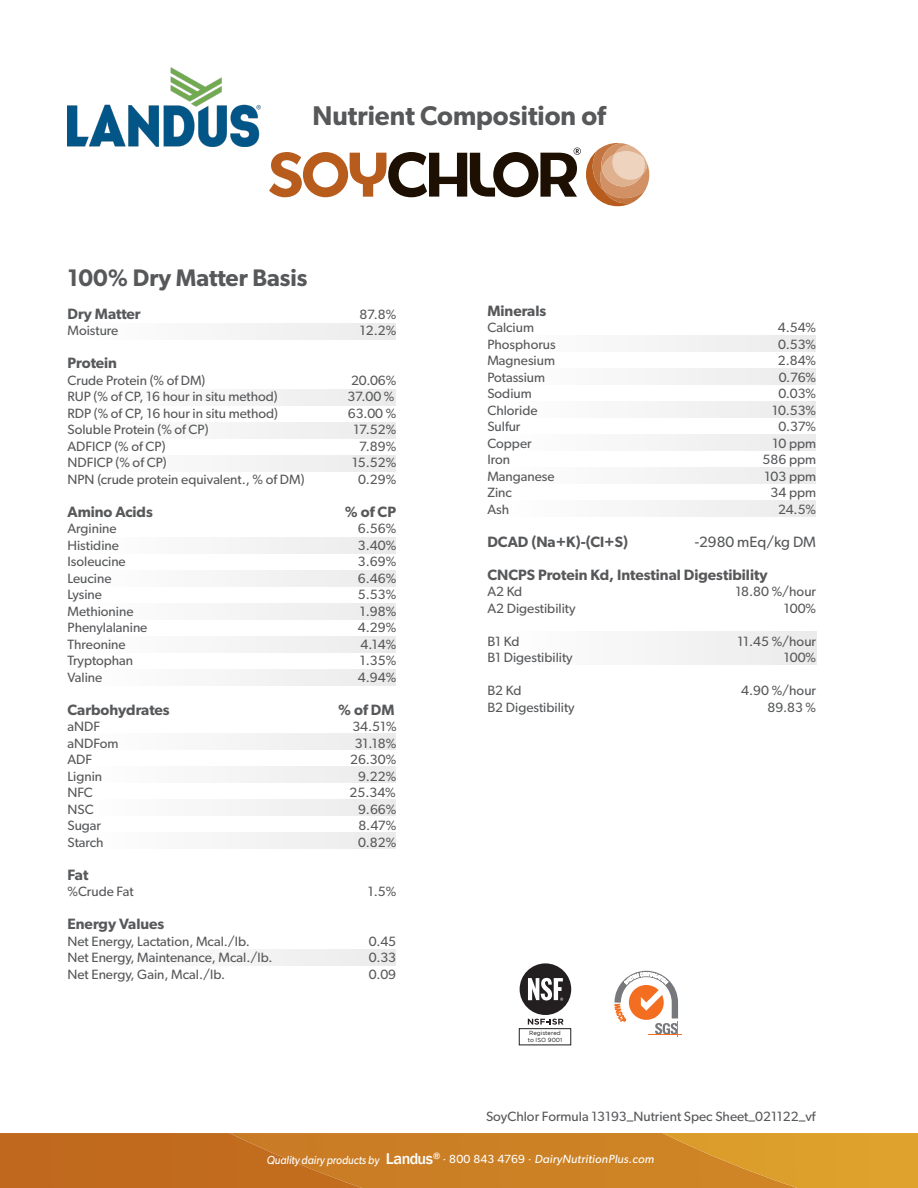
<style>
.page{position:relative;width:918px;height:1188px;background:#fff}
.page>*{position:absolute;margin:0;border:0;box-sizing:border-box;transform-origin:0 0}
.t1{font:600 27.15px "Gibson";color:#57585a}
.t2{font:600 24px "Gibson";color:#57585a}
.t3{font:500 16.05px "Franklin Gothic";letter-spacing:-.03em;color:#fff}
.t4{font:600 15px "Gibson";color:#57585a}
.t5{font:15px "Gibson";color:#57585a}
.t6{font:13.5px "Gibson";color:#57585a}
.t7{font:italic 11.85px "Gibson";letter-spacing:.02em;color:#fff}
.t8{font:italic 11.85px "Gibson";color:#fff;scale:.9 1}
.t9{font:5.85px/7.1px "Gotham";color:#231f20}
.s1{font-style:normal}
</style>
<div class="page">
<div style="left:68px;top:389px;width:328px;height:16px;background:#f5f5f5"></div>
<div style="left:68px;top:422px;width:328px;height:17px;background:#f5f5f5"></div>
<div style="left:68px;top:455px;width:328px;height:17px;background:#f5f5f5"></div>
<div style="left:68px;top:537px;width:328px;height:16px;background:#f5f5f5"></div>
<div style="left:68px;top:570px;width:328px;height:17px;background:#f5f5f5"></div>
<div style="left:68px;top:603px;width:328px;height:17px;background:#f5f5f5"></div>
<div style="left:68px;top:636px;width:328px;height:17px;background:#f5f5f5"></div>
<div style="left:68px;top:669px;width:328px;height:17px;background:#f5f5f5"></div>
<div style="left:68px;top:734px;width:328px;height:16px;background:#f5f5f5"></div>
<div style="left:68px;top:767px;width:328px;height:16px;background:#f5f5f5"></div>
<div style="left:68px;top:800px;width:328px;height:16px;background:#f5f5f5"></div>
<div style="left:68px;top:832px;width:328px;height:17px;background:#f5f5f5"></div>
<div style="left:68px;top:949px;width:328px;height:17px;background:#f5f5f5"></div>
<div style="left:68px;top:323px;width:328px;height:17px;background:#f5f5f5"></div>
<svg style="left:0;top:1133px;width:918px;height:55px;background:#cc7f24"></svg>
<div style="left:487px;top:335px;width:329px;height:17px;background:#f5f5f5"></div>
<div style="left:487px;top:368px;width:329px;height:17px;background:#f5f5f5"></div>
<div style="left:487px;top:401px;width:329px;height:17px;background:#f5f5f5"></div>
<div style="left:487px;top:434px;width:329px;height:17px;background:#f5f5f5"></div>
<div style="left:487px;top:467px;width:329px;height:17px;background:#f5f5f5"></div>
<div style="left:487px;top:500px;width:329px;height:17px;background:#f5f5f5"></div>
<div style="left:488px;top:632px;width:329px;height:33px;background:#f5f5f5"></div>
<svg style="left:269px;top:143px;width:380px;height:63px"></svg>
<hr style="left:648px;top:1034px;width:34px;height:1px;background:#f36e21">
<svg style="left:614px;top:971px;width:65px;height:66px"></svg>
<div style="left:519px;top:1028px;width:52px;height:17px;border:1px solid #231f20"></div>
<div style="left:520px;top:963px;width:51px;height:52px;background:#231f20;border-radius:50%"></div>
<svg style="left:528px;top:978px;width:35px;height:23px"></svg>
<svg style="left:528px;top:1019px;width:35px;height:6px"></svg>
<img style="left:68px;top:67px;width:192px;height:80px">
<p class="t1" style="left:312px;top:99px;width:295px">Nutrient Composition of</p>
<p class="t2" style="left:68px;top:263px;width:241px">100% Dry Matter Basis</p>
<p class="t4" style="left:68px;top:305px;width:75px">Dry Matter</p>
<p class="t6" style="left:360px;top:306px;width:38px">87.8%</p>
<p class="t6" style="left:68px;top:322px;width:52px">Moisture</p>
<p class="t6" style="left:360px;top:322px;width:38px">12.2%</p>
<p class="t4" style="left:68px;top:354px;width:51px">Protein</p>
<p class="t6" style="left:68px;top:372px;width:139px">Crude Protein (% of DM)</p>
<p class="t6" style="left:351px;top:372px;width:47px">20.06%</p>
<p class="t6" style="left:68px;top:388px;width:212px">RUP (% of CP, 16 hour in situ method)</p>
<p class="t6" style="left:348px;top:388px;width:48px">37.00 %</p>
<p class="t6" style="left:68px;top:405px;width:212px">RDP (% of CP, 16 hour in situ method)</p>
<p class="t6" style="left:348px;top:405px;width:50px">63.00 %</p>
<p class="t6" style="left:68px;top:421px;width:143px">Soluble Protein (% of CP)</p>
<p class="t6" style="left:353px;top:421px;width:44px">17.52%</p>
<p class="t6" style="left:68px;top:438px;width:100px">ADFICP (% of CP)</p>
<p class="t6" style="left:359px;top:438px;width:38px">7.89%</p>
<p class="t6" style="left:68px;top:454px;width:101px">NDFICP (% of CP)</p>
<p class="t6" style="left:352px;top:454px;width:46px">15.52%</p>
<p class="t6" style="left:68px;top:471px;width:239px">NPN (crude protein equivalent., % of DM)</p>
<p class="t6" style="left:358px;top:471px;width:40px">0.29%</p>
<p class="t4" style="left:68px;top:503px;width:87px">Amino Acids</p>
<p class="t4" style="left:345px;top:503px;width:53px">% of CP</p>
<p class="t6" style="left:68px;top:520px;width:51px">Arginine</p>
<p class="t6" style="left:358px;top:520px;width:40px">6.56%</p>
<p class="t6" style="left:68px;top:537px;width:53px">Histidine</p>
<p class="t6" style="left:358px;top:537px;width:40px">3.40%</p>
<p class="t6" style="left:68px;top:553px;width:60px">Isoleucine</p>
<p class="t6" style="left:358px;top:553px;width:40px">3.69%</p>
<p class="t6" style="left:68px;top:570px;width:46px">Leucine</p>
<p class="t6" style="left:358px;top:570px;width:40px">6.46%</p>
<p class="t6" style="left:68px;top:586px;width:36px">Lysine</p>
<p class="t6" style="left:358px;top:586px;width:40px">5.53%</p>
<p class="t6" style="left:68px;top:603px;width:68px">Methionine</p>
<p class="t6" style="left:360px;top:603px;width:38px">1.98%</p>
<p class="t6" style="left:68px;top:619px;width:81px">Phenylalanine</p>
<p class="t6" style="left:358px;top:619px;width:40px">4.29%</p>
<p class="t6" style="left:68px;top:636px;width:60px">Threonine</p>
<p class="t6" style="left:361px;top:636px;width:37px">4.14%</p>
<p class="t6" style="left:68px;top:652px;width:67px">Tryptophan</p>
<p class="t6" style="left:360px;top:652px;width:38px">1.35%</p>
<p class="t6" style="left:68px;top:669px;width:36px">Valine</p>
<p class="t6" style="left:358px;top:669px;width:40px">4.94%</p>
<p class="t4" style="left:68px;top:701px;width:104px">Carbohydrates</p>
<p class="t4" style="left:338px;top:701px;width:58px">% of DM</p>
<p class="t6" style="left:68px;top:718px;width:34px">aNDF</p>
<p class="t6" style="left:352px;top:718px;width:46px">34.51%</p>
<p class="t6" style="left:68px;top:735px;width:53px">aNDFom</p>
<p class="t6" style="left:355px;top:735px;width:43px">31.18%</p>
<p class="t6" style="left:68px;top:751px;width:26px">ADF</p>
<p class="t6" style="left:350px;top:751px;width:48px">26.30%</p>
<p class="t6" style="left:68px;top:768px;width:36px">Lignin</p>
<p class="t6" style="left:358px;top:768px;width:40px">9.22%</p>
<p class="t6" style="left:68px;top:784px;width:27px">NFC</p>
<p class="t6" style="left:350px;top:784px;width:48px">25.34%</p>
<p class="t6" style="left:68px;top:801px;width:28px">NSC</p>
<p class="t6" style="left:358px;top:801px;width:40px">9.66%</p>
<p class="t6" style="left:68px;top:817px;width:35px">Sugar</p>
<p class="t6" style="left:358px;top:817px;width:39px">8.47%</p>
<p class="t6" style="left:68px;top:834px;width:38px">Starch</p>
<p class="t6" style="left:358px;top:834px;width:40px">0.82%</p>
<p class="t4" style="left:68px;top:866px;width:22px">Fat</p>
<p class="t6" style="left:68px;top:883px;width:68px">%Crude Fat</p>
<p class="t6" style="left:368px;top:883px;width:30px">1.5%</p>
<p class="t4" style="left:68px;top:915px;width:98px">Energy Values</p>
<p class="t6" style="left:68px;top:933px;width:184px">Net Energy, Lactation, Mcal./lb.</p>
<p class="t6" style="left:369px;top:933px;width:29px">0.45</p>
<p class="t6" style="left:68px;top:949px;width:207px">Net Energy, Maintenance, Mcal./lb.</p>
<p class="t6" style="left:369px;top:949px;width:29px">0.33</p>
<p class="t6" style="left:68px;top:966px;width:159px">Net Energy, Gain, Mcal./lb.</p>
<p class="t6" style="left:369px;top:966px;width:29px">0.09</p>
<p class="t4" style="left:487px;top:302px;width:60px">Minerals</p>
<p class="t6" style="left:487px;top:319px;width:48px">Calcium</p>
<p class="t6" style="left:778px;top:319px;width:40px">4.54%</p>
<p class="t6" style="left:487px;top:336px;width:70px">Phosphorus</p>
<p class="t6" style="left:778px;top:336px;width:40px">0.53%</p>
<p class="t6" style="left:487px;top:352px;width:69px">Magnesium</p>
<p class="t6" style="left:778px;top:352px;width:40px">2.84%</p>
<p class="t6" style="left:487px;top:369px;width:59px">Potassium</p>
<p class="t6" style="left:779px;top:369px;width:39px">0.76%</p>
<p class="t6" style="left:487px;top:385px;width:46px">Sodium</p>
<p class="t6" style="left:778px;top:385px;width:39px">0.03%</p>
<p class="t6" style="left:487px;top:402px;width:52px">Chloride</p>
<p class="t6" style="left:772px;top:402px;width:45px">10.53%</p>
<p class="t6" style="left:487px;top:418px;width:35px">Sulfur</p>
<p class="t6" style="left:779px;top:418px;width:39px">0.37%</p>
<p class="t6" style="left:487px;top:435px;width:46px">Copper</p>
<p class="t6" style="left:773px;top:435px;width:45px">10 ppm</p>
<p class="t6" style="left:487px;top:451px;width:24px">Iron</p>
<p class="t6" style="left:763px;top:451px;width:55px">586 ppm</p>
<p class="t6" style="left:487px;top:468px;width:69px">Manganese</p>
<p class="t6" style="left:765px;top:468px;width:53px">103 ppm</p>
<p class="t6" style="left:487px;top:484px;width:26px">Zinc</p>
<p class="t6" style="left:771px;top:484px;width:47px">34 ppm</p>
<p class="t6" style="left:487px;top:501px;width:23px">Ash</p>
<p class="t6" style="left:778px;top:501px;width:40px">24.5%</p>
<p class="t4" style="left:487px;top:533px;width:142px">DCAD (Na+K)-(Cl+S)</p>
<p class="t5" style="left:695px;top:533px;width:123px">-2980 mEq/kg DM</p>
<p class="t4" style="left:487px;top:566px;width:282px">CNCPS Protein Kd, Intestinal Digestibility</p>
<p class="t6" style="left:487px;top:583px;width:36px">A2 Kd</p>
<p class="t6" style="left:735px;top:583px;width:82px">18.80 %/hour</p>
<p class="t6" style="left:487px;top:600px;width:90px">A2 Digestibility</p>
<p class="t6" style="left:784px;top:600px;width:34px">100%</p>
<p class="t6" style="left:487px;top:633px;width:34px">B1 Kd</p>
<p class="t6" style="left:737px;top:633px;width:80px">11.45 %/hour</p>
<p class="t6" style="left:487px;top:649px;width:87px">B1 Digestibility</p>
<p class="t6" style="left:784px;top:649px;width:34px">100%</p>
<p class="t6" style="left:487px;top:682px;width:36px">B2 Kd</p>
<p class="t6" style="left:741px;top:682px;width:76px">4.90 %/hour</p>
<p class="t6" style="left:487px;top:699px;width:89px">B2 Digestibility</p>
<p class="t6" style="left:767px;top:699px;width:50px">89.83 %</p>
<p class="t9" style="left:528px;top:1029px;width:36px">Registered to ISO 9001</p>
<p class="t6" style="left:486px;top:1108px;width:331px">SoyChlor Formula 13193_Nutrient Spec Sheet_021122_vf</p>
<p class="t8" style="left:267px;top:1153px;width:126px">Quality dairy products by</p>
<p class="t3" style="left:386px;top:1149px;width:56px">Landus<sup>®</sup></p>
<p class="t7" style="left:442px;top:1152px;width:213px"><span class="s1">· 800 843 4769 ·</span> DairyNutritionPlus.com</p>
</div>
